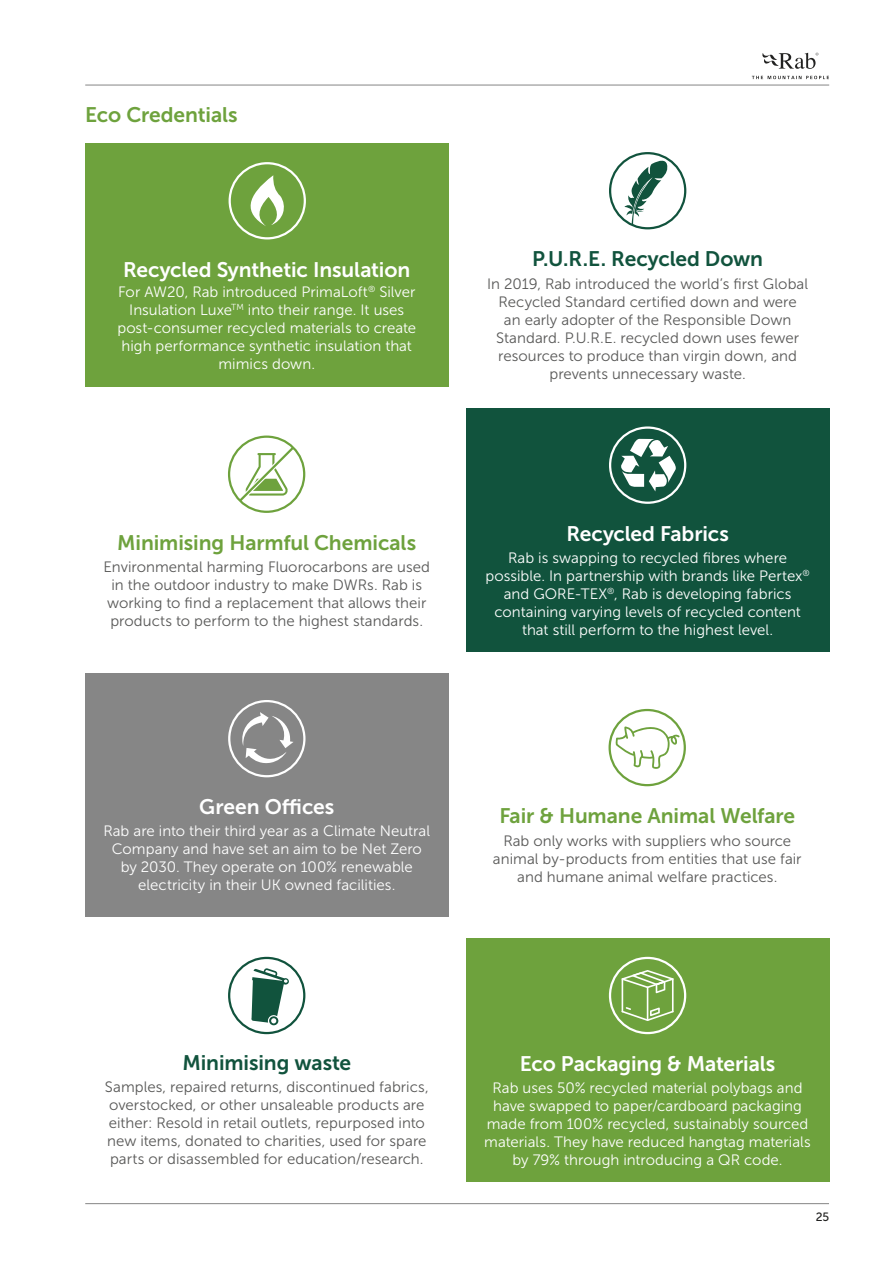
<style>
.page{position:relative;width:893px;height:1263px;background:#fff}
.page>*{position:absolute;margin:0;border:0;box-sizing:border-box;transform-origin:0 0}
.t1{font:21px "Museo Sans 700";letter-spacing:-.005em;color:#fff}
.t2{font:21px "Museo Sans 700";letter-spacing:-.005em;color:#6ea23d}
.t3{font:21px "Museo Sans 700";letter-spacing:-.005em;color:#11533d}
.t4{font:15px/18px "Museo Sans 300";letter-spacing:.005em;color:#585857}
.t5{font:15px/18px "Museo Sans 300";color:#fff;text-align:center}
.t6{font:12px "Museo Sans 500";color:#222221}
</style>
<div class="page">
<hr style="left:85px;top:1203px;width:744px;height:1px;background:#868686">
<div style="left:85px;top:144px;width:363px;height:243px;background:#6ea23d"></div>
<div style="left:229px;top:162px;width:77px;height:77px;border:2px solid #fff;border-radius:50%"></div>
<svg style="left:250px;top:175px;width:34px;height:51px"></svg>
<hr style="left:0;top:1020px;width:1px;height:243px;background:#585857">
<hr style="left:85px;top:85px;width:744px;height:1px;background:#868686">
<div style="left:228px;top:435px;width:77px;height:78px;border:2px solid #6ea23d;border-radius:50%"></div>
<svg style="left:236px;top:443px;width:62px;height:62px"></svg>
<div style="left:85px;top:673px;width:363px;height:244px;background:#868686"></div>
<div style="left:228px;top:700px;width:77px;height:77px;border:2px solid #fff;border-radius:50%"></div>
<svg style="left:240px;top:712px;width:54px;height:56px"></svg>
<div style="left:609px;top:152px;width:77px;height:77px;border:2px solid #11533d;border-radius:50%"></div>
<svg style="left:624px;top:160px;width:44px;height:66px"></svg>
<div style="left:466px;top:409px;width:363px;height:243px;background:#11533d"></div>
<div style="left:609px;top:426px;width:77px;height:78px;border:2px solid #fff;border-radius:50%"></div>
<svg style="left:620px;top:439px;width:56px;height:52px"></svg>
<div style="left:608px;top:709px;width:78px;height:77px;border:2px solid #6ea23d;border-radius:50%"></div>
<svg style="left:615px;top:724px;width:65px;height:45px"></svg>
<div style="left:466px;top:938px;width:363px;height:244px;background:#6ea23d"></div>
<div style="left:609px;top:957px;width:77px;height:77px;border:2px solid #fff;border-radius:50%"></div>
<svg style="left:752px;top:76px;width:77px;height:3px"></svg>
<svg style="left:762px;top:53px;width:56px;height:16px"></svg>
<hr style="left:672px;top:978px;width:2px;height:34px;background:#fff">
<hr style="left:622px;top:978px;width:1px;height:34px;background:#fff">
<hr style="left:647px;top:986px;width:1px;height:35px;background:#fff">
<svg style="left:621px;top:970px;width:53px;height:23px"></svg>
<svg style="left:621px;top:1007px;width:53px;height:14px"></svg>
<div style="left:228px;top:957px;width:77px;height:77px;border:2px solid #11533d;border-radius:50%"></div>
<svg style="left:251px;top:968px;width:38px;height:57px"></svg>
<h1 class="t2" style="left:85px;top:103px;width:154px">Eco Credentials</h1>
<h1 class="t1" style="left:123px;top:258px;width:289px">Recycled Synthetic Insulation</h1>
<p class="t5" style="left:117px;top:283px;width:300px">For AW20, Rab introduced PrimaLoft<sup>®</sup> Silver Insulation Luxe<sup>TM</sup> into their range. It uses post-consumer recycled materials to create high performance synthetic insulation that mimics down.</p>
<h1 class="t2" style="left:117px;top:531px;width:300px">Minimising Harmful Chemicals</h1>
<p class="t4" style="left:104px;top:558px;width:328px">Environmental harming Fluorocarbons are used in the outdoor industry to make DWRs. Rab is working to find a replacement that allows their products to perform to the highest standards.</p>
<h1 class="t3" style="left:532px;top:247px;width:233px">P.U.R.E. Recycled Down</h1>
<p class="t4" style="left:487px;top:275px;width:322px;text-align:center">In 2019, Rab introduced the world’s first Global Recycled Standard certified down and were<br>an early adopter of the Responsible Down Standard. P.U.R.E. recycled down uses fewer resources to produce than virgin down, and prevents unnecessary waste.</p>
<h1 class="t1" style="left:566px;top:522px;width:164px">Recycled Fabrics</h1>
<p class="t5" style="left:485px;top:549px;width:326px">Rab is swapping to recycled fibres where possible. In partnership with brands like Pertex<sup>® </sup>and GORE-TEX<sup>®</sup>, Rab is developing fabrics containing varying levels of recycled content that still perform to the highest level.</p>
<h1 class="t1" style="left:199px;top:795px;width:137px">Green Offices</h1>
<p class="t5" style="left:103px;top:822px;width:328px">Rab are into their third year as a Climate Neutral Company and have set an aim to be Net Zero by 2030. They operate on 100% renewable electricity in their UK owned facilities.</p>
<h1 class="t2" style="left:499px;top:804px;width:297px">Fair &amp; Humane Animal Welfare</h1>
<p class="t4" style="left:493px;top:831px;width:310px;text-align:center">Rab only works with suppliers who source animal by-products from entities that use fair and humane animal welfare practices.</p>
<h1 class="t3" style="left:182px;top:1051px;width:170px">Minimising waste</h1>
<p class="t4" style="left:105px;top:1078px;width:325px">Samples, repaired returns, discontinued fabrics, overstocked, or other unsaleable products are either: Resold in retail outlets, repurposed into new items, donated to charities, used for spare parts or disassembled for education/research.</p>
<h1 class="t1" style="left:520px;top:1052px;width:257px">Eco Packaging &amp; Materials</h1>
<p class="t5" style="left:484px;top:1079px;width:328px">Rab uses 50% recycled material polybags and have swapped to paper/cardboard packaging made from 100% recycled, sustainably sourced materials. They have reduced hangtag materials by 79% through introducing a QR code.</p>
<p class="t6" style="left:816px;top:1210px;width:15px">25</p>
</div>
